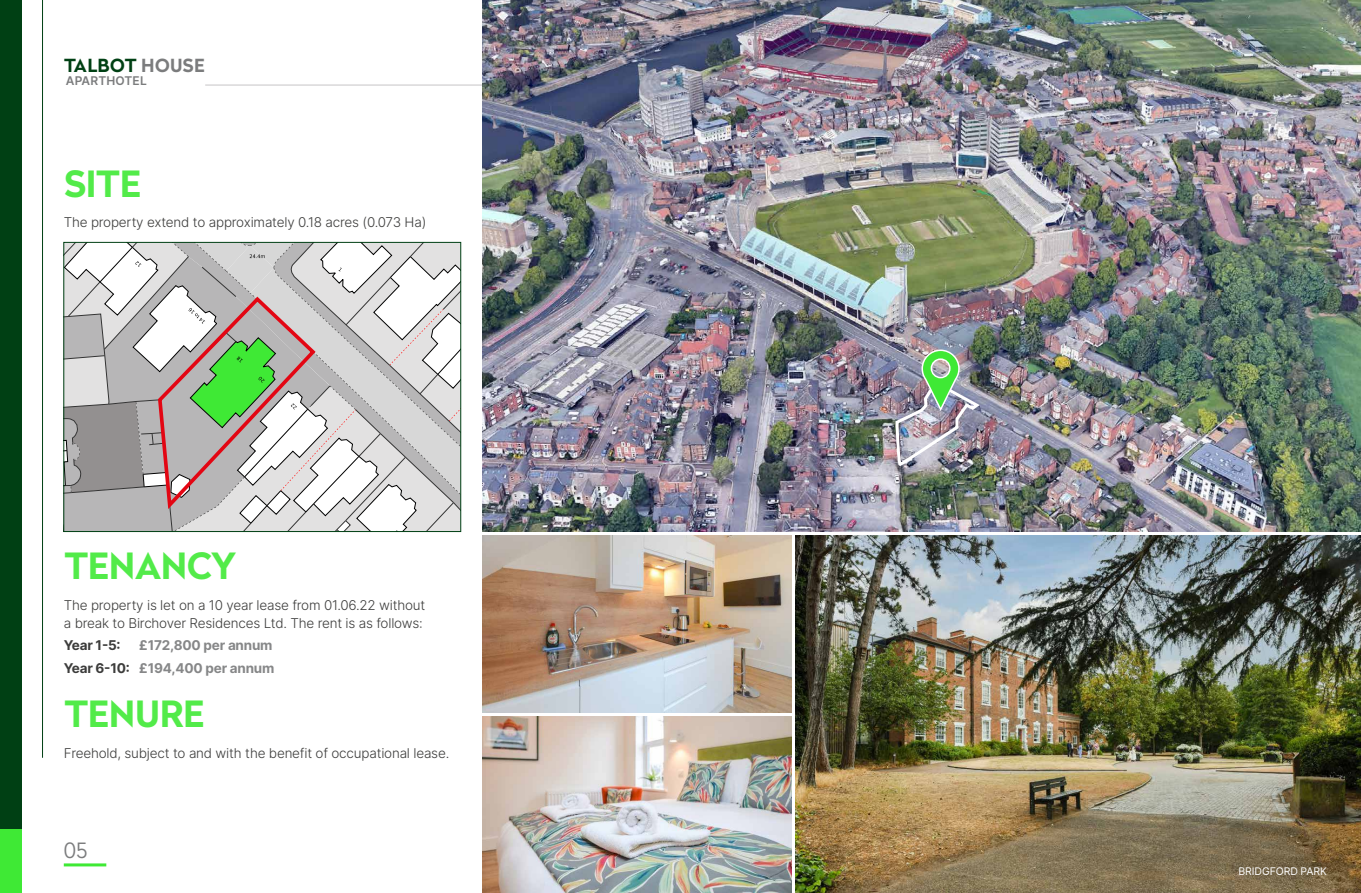
<style>
.page{position:relative;width:1361px;height:893px;background:#fff}
.page>*{position:absolute;margin:0;border:0;box-sizing:border-box;transform-origin:0 0}
.t1{font:700 36px "Radikal";letter-spacing:-.01em;color:#52eb49}
.t2{font:300 21px "Radikal";color:#7b7c7d}
.t3{font:700 18px "Radikal";letter-spacing:.02em;color:#004014}
.t4{font:300 13.5px/18px "Inter";letter-spacing:-.015em;color:#3c3c3b}
.t5{font:700 13.5px/22.2px "Inter";letter-spacing:-.015em;color:#868788;text-align:right}
.t6{font:700 13.5px "Inter";color:#3c3c3b}
.t7{font:600 12px "Inter";letter-spacing:.01em;color:#7b7c7d}
.t8{font:10.5px "Inter";letter-spacing:-.01em;color:#fff}
.s1{color:#7b7c7d}
.s2{color:#3c3c3b}
</style>
<div class="page">
<div style="left:0;top:0;width:21px;height:893px;background:#004014"></div>
<div style="left:0;top:829px;width:21px;height:64px;background:#3fe935"></div>
<hr style="left:42px;top:0;width:1px;height:758px;background:#004014">
<img style="left:482px;top:0;width:879px;height:531px">
<img style="left:795px;top:536px;width:566px;height:357px">
<img style="left:482px;top:536px;width:309px;height:176px">
<img style="left:482px;top:716px;width:309px;height:176px">
<svg style="left:65px;top:244px;width:394px;height:286px"></svg>
<div style="left:63px;top:242px;width:398px;height:290px;border:1px solid #004014"></div>
<img style="left:893px;top:349px;width:89px;height:117px">
<hr style="left:64px;top:863px;width:42px;height:3px;background:#3fe935">
<hr style="left:205px;top:85px;width:277px;height:1px;background:#c6c4c6">
<h3 class="t3" style="left:64px;top:52px;width:142px">TALBOT <span class="s1">HOUSE</span></h3>
<p class="t7" style="left:66px;top:72px;width:82px">APARTHOTEL</p>
<h1 class="t1" style="left:64px;top:157px;width:78px">SITE</h1>
<p class="t4" style="left:64px;top:213px;width:364px">The property extend to approximately 0.18 acres (0.073 Ha)</p>
<h1 class="t1" style="left:64px;top:540px;width:173px">TENANCY</h1>
<p class="t4" style="left:64px;top:596px;width:363px">The property is let on a 10 year lease from 01.06.22 without a break to Birchover Residences Ltd. The rent is as follows:</p>
<p class="t6" style="left:64px;top:635px;width:58px">Year 1-5:</p>
<p class="t5" style="left:64px;top:634px;width:212px">£172,800 per annum<br><span class="s2">Year 6-10:</span> £194,400 per annum</p>
<h1 class="t1" style="left:64px;top:687px;width:142px">TENURE</h1>
<p class="t4" style="left:64px;top:743px;width:387px">Freehold, subject to and with the benefit of occupational lease.</p>
<h2 class="t2" style="left:64px;top:836px;width:25px">05</h2>
<p class="t8" style="left:1238px;top:864px;width:90px">BRIDGFORD PARK</p>
</div>
